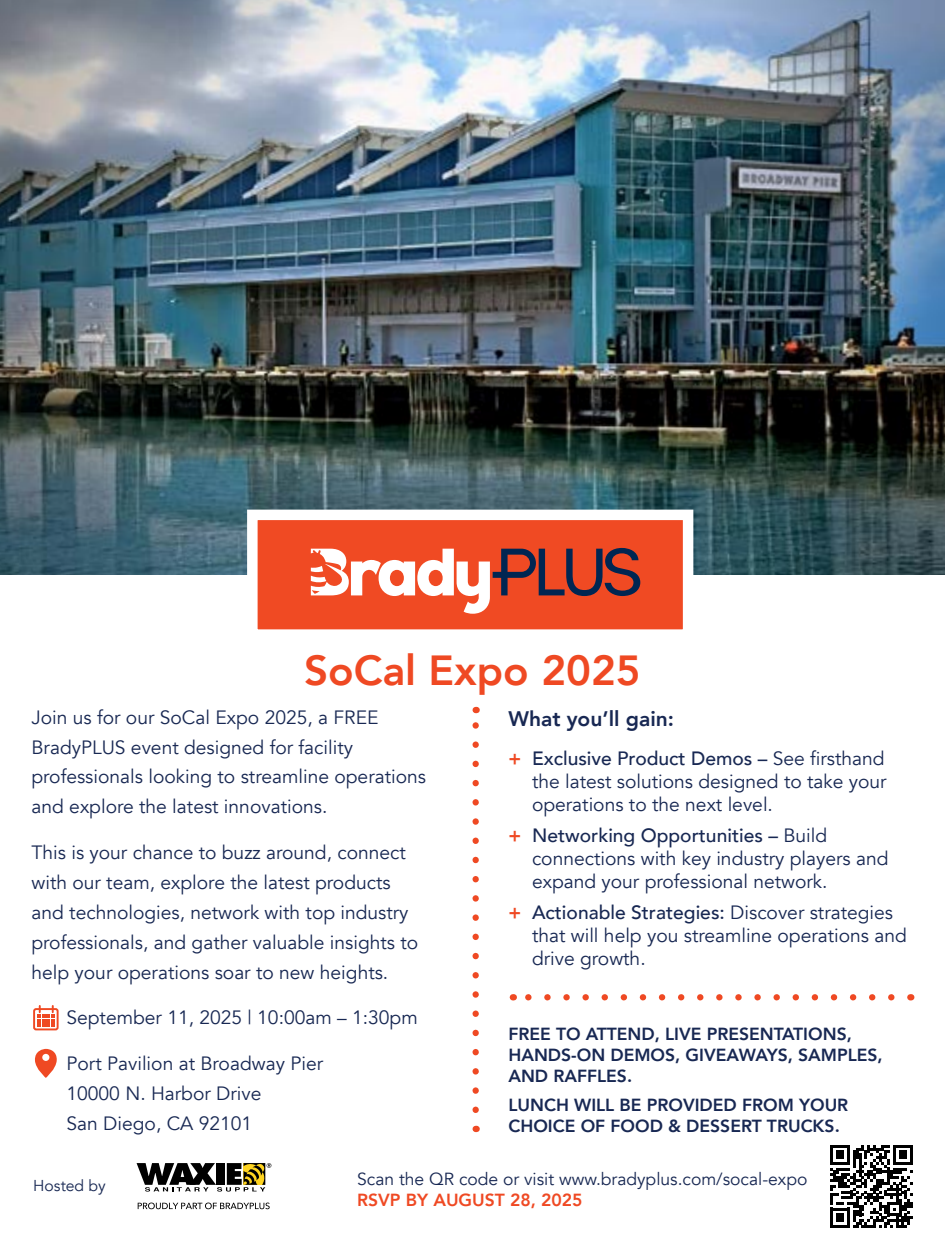
<style>
.page{position:relative;width:945px;height:1260px;background:#fff}
.page>*{position:absolute;margin:0;border:0;box-sizing:border-box;transform-origin:0 0}
.t1{font:800 42px "Avenir";color:#ef4923}
.t2{font:800 21px "Avenir";color:#182853}
.t3{font:19.25px/29.9px "Avenir";color:#182853}
.t4{font:800 17.5px/21px "Avenir";color:#182853}
.t5{font:17.5px "Avenir";color:#182853}
.t6{font:800 17.5px "Avenir";color:#ef4923}
.t7{font:15.75px "Avenir";color:#182853}
.s1{font-weight:800;color:#ef4923}
.s2{font-weight:500}
</style>
<div class="page">
<svg style="left:473px;top:722px;width:6px;height:388px"></svg>
<svg style="left:35px;top:1049px;width:22px;height:29px"></svg>
<div style="left:33px;top:1008px;width:26px;height:22px;border:2px solid #ef4923;border-radius:2px"></div>
<svg style="left:37px;top:1006px;width:17px;height:21px"></svg>
<svg style="left:525px;top:994px;width:366px;height:6px"></svg>
<svg style="left:830px;top:1145px;width:83px;height:83px"></svg>
<svg style="left:138px;top:1203px;width:132px;height:6px"></svg>
<svg style="left:137px;top:1163px;width:134px;height:29px"></svg>
<img style="left:0;top:0;width:945px;height:575px">
<div style="left:252px;top:515px;width:436px;height:120px;background:#f04a23"></div>
<svg style="left:311px;top:548px;width:329px;height:66px"></svg>
<div style="left:247px;top:510px;width:446px;height:130px;border:10px solid #fff"></div>
<h1 class="t1" style="left:304px;top:637px;width:338px">SoCal Expo 2025</h1>
<p class="t3" style="left:32px;top:702px;width:396px">Join us for our SoCal Expo 2025, a FREE BradyPLUS event designed for facility professionals looking to streamline operations and explore the latest innovations.</p>
<p class="t3" style="left:32px;top:838px;width:388px">This is your chance to buzz around, connect with our team, explore the latest products and technologies, network with top industry professionals, and gather valuable insights to help your operations soar to new heights.</p>
<p class="t3" style="left:66px;top:1003px;width:353px">September 11, 2025 | 10:00am – 1:30pm</p>
<p class="t3" style="left:66px;top:1049px;width:258px">Port Pavilion at Broadway Pier<br>10000 N. Harbor Drive<br>San Diego, CA 92101</p>
<p class="t2" style="left:508px;top:702px;width:167px">What you’ll gain:</p>
<p class="t3" style="left:532px;top:747px;width:356px;line-height:23.1px;text-align:justify;text-indent:-24px"><span class="s1">+</span> <span class="s2">Exclusive Product Demos –</span> See firsthand the latest solutions designed to take your operations to the next level.</p>
<p class="t3" style="left:532px;top:824px;width:358px;line-height:23.1px;text-indent:-24px"><span class="s1">+</span> <span class="s2">Networking Opportunities –</span> Build connections with key industry players and expand your professional network.</p>
<p class="t3" style="left:532px;top:901px;width:376px;line-height:23.1px;text-indent:-24px"><span class="s1">+</span> <span class="s2">Actionable Strategies:</span> Discover strategies that will help you streamline operations and drive growth.</p>
<p class="t4" style="left:508px;top:1024px;width:376px">FREE TO ATTEND, LIVE PRESENTATIONS,<br>HANDS-ON DEMOS, GIVEAWAYS, SAMPLES,<br>AND RAFFLES.</p>
<p class="t4" style="left:508px;top:1095px;width:341px">LUNCH WILL BE PROVIDED FROM YOUR<br>CHOICE OF FOOD &amp; DESSERT TRUCKS.</p>
<p class="t7" style="left:33px;top:1176px;width:74px">Hosted by</p>
<p class="t5" style="left:357px;top:1169px;width:452px">Scan the QR code or visit www.bradyplus.com/socal-expo</p>
<p class="t6" style="left:357px;top:1186px;width:227px">RSVP BY AUGUST 28, 2025</p>
</div>
